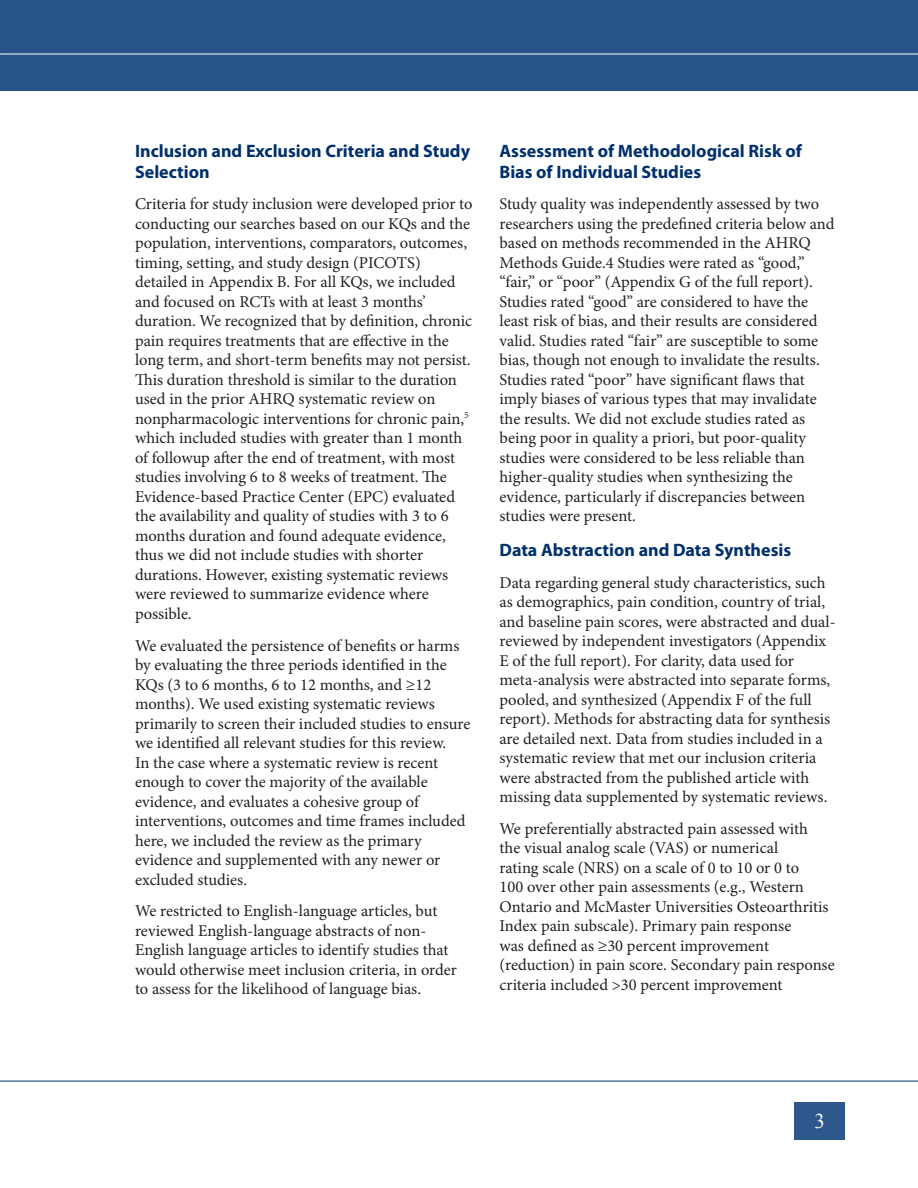
<style>
.page{position:relative;width:918px;height:1188px;background:#fff}
.page>*{position:absolute;margin:0;border:0;box-sizing:border-box;transform-origin:0 0}
.t1{font:21px "Times New Roman";color:#fff}
.Head_Level_2{font:700 18px/21px "Myriad Pro";color:#00306d}
.Text{font:16.5px/19.5px "Minion Pro";color:#231f20}
</style>
<div class="page">
<hr style="left:0;top:1081px;width:918px;height:1px;background:#00306d">
<div style="left:795px;top:1102px;width:50px;height:38px;background:#2e578c"></div>
<div style="left:0;top:0;width:918px;height:91px;background:#275389"></div>
<hr style="left:0;top:54px;width:918px;height:1px;background:#fff">
<p class="Head_Level_2" style="left:135px;top:140px;width:337px">Inclusion and Exclusion Criteria and Study<br>Selection</p>
<p class="Text" style="left:135px;top:194px;width:339px">Criteria for study inclusion were developed prior to conducting our searches based on our KQs and the population, interventions, comparators, outcomes, timing, setting, and study design (PICOTS) detailed in Appendix B. For all KQs, we included and focused on RCTs with at least 3 months’ duration. We recognized that by definition, chronic pain requires treatments that are effective in the long term, and short-term benefits may not persist.<br>This duration threshold is similar to the duration used in the prior AHRQ systematic review on nonpharmacologic interventions for chronic pain,<sup>5 </sup>which included studies with greater than 1 month of followup after the end of treatment, with most studies involving 6 to 8 weeks of treatment. The Evidence-based Practice Center (EPC) evaluated the availability and quality of studies with 3 to 6 months duration and found adequate evidence, thus we did not include studies with shorter durations. However, existing systematic reviews were reviewed to summarize evidence where possible.</p>
<p class="Text" style="left:135px;top:636px;width:337px">We evaluated the persistence of benefits or harms by evaluating the three periods identified in the KQs (3 to 6 months, 6 to 12 months, and ≥12 months). We used existing systematic reviews primarily to screen their included studies to ensure we identified all relevant studies for this review.<br>In the case where a systematic review is recent enough to cover the majority of the available evidence, and evaluates a cohesive group of interventions, outcomes and time frames included here, we included the review as the primary evidence and supplemented with any newer or excluded studies.</p>
<p class="Text" style="left:135px;top:901px;width:323px">We restricted to English-language articles, but reviewed English-language abstracts of non-English language articles to identify studies that would otherwise meet inclusion criteria, in order to assess for the likelihood of language bias.</p>
<p class="Head_Level_2" style="left:500px;top:140px;width:304px">Assessment of Methodological Risk of<br>Bias of Individual Studies</p>
<p class="Text" style="left:500px;top:194px;width:337px">Study quality was independently assessed by two researchers using the predefined criteria below and based on methods recommended in the AHRQ Methods Guide.4 Studies were rated as “good,” “fair,” or “poor” (Appendix G of the full report).<br>Studies rated “good” are considered to have the least risk of bias, and their results are considered valid. Studies rated “fair” are susceptible to some bias, though not enough to invalidate the results.<br>Studies rated “poor” have significant flaws that imply biases of various types that may invalidate the results. We did not exclude studies rated as being poor in quality a priori, but poor-quality studies were considered to be less reliable than higher-quality studies when synthesizing the evidence, particularly if discrepancies between studies were present.</p>
<p class="Head_Level_2" style="left:500px;top:539px;width:293px">Data Abstraction and Data Synthesis</p>
<p class="Text" style="left:500px;top:573px;width:338px">Data regarding general study characteristics, such as demographics, pain condition, country of trial, and baseline pain scores, were abstracted and dual&shy;reviewed by independent investigators (Appendix E of the full report). For clarity, data used for meta-analysis were abstracted into separate forms, pooled, and synthesized (Appendix F of the full report). Methods for abstracting data for synthesis are detailed next. Data from studies included in a systematic review that met our inclusion criteria were abstracted from the published article with missing data supplemented by systematic reviews.</p>
<p class="Text" style="left:500px;top:819px;width:337px">We preferentially abstracted pain assessed with<br>the visual analog scale (VAS) or numerical<br>rating scale (NRS) on a scale of 0 to 10 or 0 to<br>100 over other pain assessments (e.g., Western Ontario and McMaster Universities Osteoarthritis Index pain subscale). Primary pain response<br>was defined as ≥30 percent improvement (reduction) in pain score. Secondary pain response criteria included &gt;30 percent improvement</p>
<p class="t1" style="left:814px;top:1107px;width:12px">3</p>
</div>
